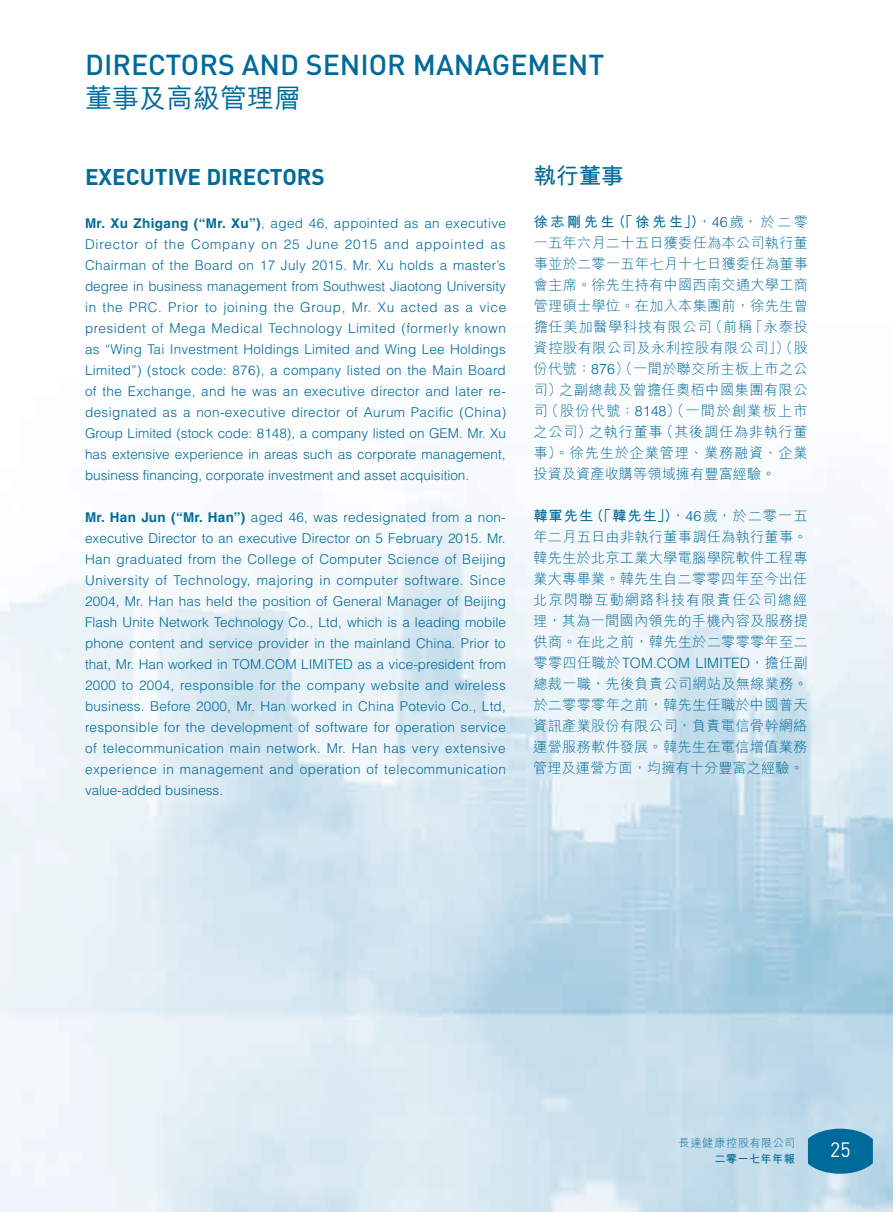
<style>
.page{position:relative;width:893px;height:1212px;background:#fff}
.page>*{position:absolute;margin:0;border:0;box-sizing:border-box;transform-origin:0 0}
.t1{font:500 28.5px "DIN";color:#006a9a}
.t2{font:500 27px "M Hei HK";color:#006a9a}
.t3{font:700 22.5px "DIN";color:#006a9a}
.t4{font:700 22.5px "M Hei HK";color:#006a9a}
.t5{font:20.4px "DIN";color:#fff;scale:.95 1}
.t6{font:300 14.25px/21px "M Hei HK";letter-spacing:.015em;color:#006a9a;text-align:justify}
.t7{font:300 14.25px "Helvetica LT Std";color:#006a9a}
.t8{font:300 13.5px/21px "Helvetica LT Std";color:#006a9a;text-align:justify}
.t9{font:300 11.25px "M Hei HK";letter-spacing:.045em;color:#006a9a}
.t10{font:700 11.25px "M Hei HK";letter-spacing:.03em;color:#006a9a}
.s1{font-weight:700}
.s2{font-family:"Helvetica LT Std"}
.s3{font-family:"M Hei HK"}
</style>
<div class="page">
<svg style="left:808px;top:1128px;width:65px;height:46px;background:#1d7ba6"></svg>
<h1 class="t1" style="left:85px;top:47px;width:521px">DIRECTORS AND SENIOR MANAGEMENT</h1>
<h2 class="t2" style="left:85px;top:79px;width:217px">董事及高級管理層</h2>
<h3 class="t3" style="left:85px;top:162px;width:241px">EXECUTIVE DIRECTORS</h3>
<p class="t8" style="left:85px;top:212px;width:423px"><span class="s1">Mr. Xu Zhigang (“Mr. Xu”)</span>, aged 46, appointed as an executive Director of the Company on 25 June 2015 and appointed as Chairman of the Board on 17 July 2015. Mr. Xu holds a master’s degree in business management from Southwest Jiaotong University in the PRC. Prior to joining the Group, Mr. Xu acted as a vice president of Mega Medical Technology Limited (formerly known as “Wing Tai Investment Holdings Limited and Wing Lee Holdings Limited”) (stock code: 876), a company listed on the Main Board of the Exchange, and he was an executive director and later re&shy;designated as a non-executive director of Aurum Pacific (China)<br>Group Limited (stock code: 8148), a company listed on GEM. Mr. Xu has extensive experience in areas such as corporate management, business financing, corporate investment and asset acquisition.</p>
<p class="t8" style="left:85px;top:506px;width:423px"><span class="s1">Mr. Han Jun (“Mr. Han”)</span> aged 46, was redesignated from a non&shy;executive Director to an executive Director on 5 February 2015. Mr.<br>Han graduated from the College of Computer Science of Beijing University of Technology, majoring in computer software. Since 2004, Mr. Han has held the position of General Manager of Beijing Flash Unite Network Technology Co., Ltd, which is a leading mobile phone content and service provider in the mainland China. Prior to that, Mr. Han worked in TOM.COM LIMITED as a vice-president from 2000 to 2004, responsible for the company website and wireless business. Before 2000, Mr. Han worked in China Potevio Co., Ltd, responsible for the development of software for operation service of telecommunication main network. Mr. Han has very extensive experience in management and operation of telecommunication value-added business.</p>
<h3 class="t4" style="left:534px;top:159px;width:91px">執行董事</h3>
<p class="t6" style="left:533px;top:211px;width:276px"><span class="s1">徐志剛先生（「徐先生」）</span>，<span class="s2">46</span>歲，於二零一五年六月二十五日獲委任為本公司執行董事並於二零一五年七月十七日獲委任為董事會主席。徐先生持有中國西南交通大學工商管理碩士學位。在加入本集團前，徐先生曾擔任美加醫學科技有限公司（前稱「永泰投資控股有限公司及永利控股有限公司」）（股份代號：<span class="s2">876</span>）（一間於聯交所主板上市之公司）之副總裁及曾擔任奧栢中國集團有限公司（股份代號：<span class="s2">8148</span>）（一間於創業板上市之公司）之執行董事（其後調任為非執行董事）。徐先生於企業管理、業務融資、企業投資及資產收購等領域擁有豐富經驗。</p>
<p class="t6" style="left:533px;top:505px;width:276px"><span class="s1">韓軍先生（「韓先生」）</span>，<span class="s2">46</span>歲，於二零一五年二月五日由非執行董事調任為執行董事。韓先生於北京工業大學電腦學院軟件工程專業大專畢業。韓先生自二零零四年至今出任北京閃聯互動網路科技有限責任公司總經理，其為一間國內領先的手機內容及服務提供商。在此之前，韓先生於二零零零年至二</p>
<p class="t7" style="left:534px;top:654px;width:276px"><span class="s3">零零四任職於</span>TOM.COM LIMITED<span class="s3">，擔任副</span></p>
<p class="t6" style="left:533px;top:673px;width:276px">總裁一職，先後負責公司網站及無線業務。於二零零零年之前，韓先生任職於中國普天資訊產業股份有限公司，負責電信骨幹網絡運營服務軟件發展。韓先生在電信增值業務管理及運營方面，均擁有十分豐富之經驗。</p>
<p class="t9" style="left:679px;top:1137px;width:118px">長達健康控股有限公司</p>
<p class="t10" style="left:714px;top:1151px;width:82px">二零一七年年報</p>
<h3 class="t5" style="left:830px;top:1137px;width:23px">25</h3>
</div>
